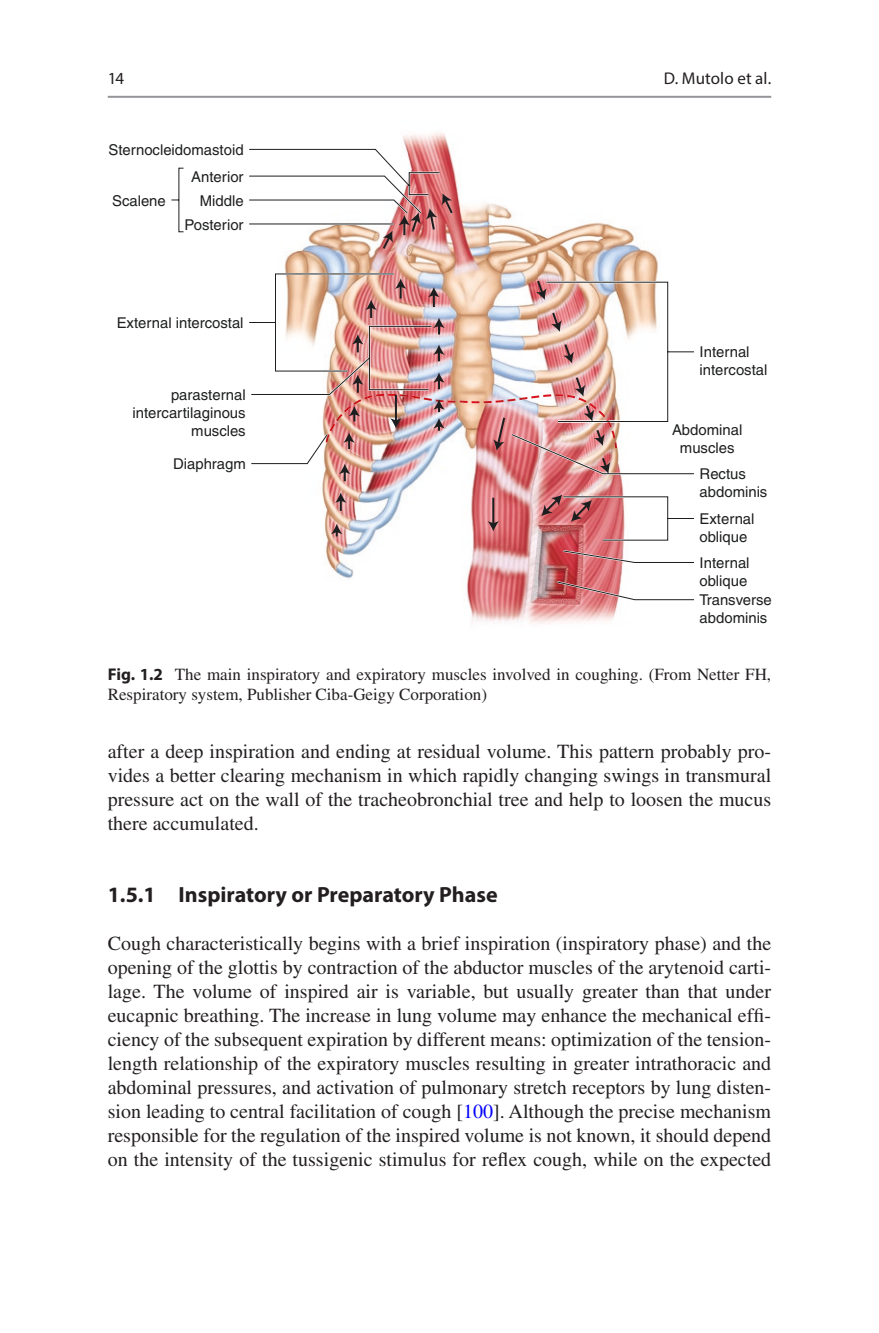
<style>
.page{position:relative;width:879px;height:1333px;background:#fff}
.page>*{position:absolute;margin:0;border:0;box-sizing:border-box;transform-origin:0 0}
.t1{font:700 22px "Tgyclt Myriad Pro";color:#231f20}
.t2{font:20px/24px "Mwppms Times LT Std";color:#231f20;text-align:justify}
.t3{font:17px/20px "Mwppms Times LT Std";color:#231f20}
.t4{font:17px "Nfrbtt Myriad Pro";letter-spacing:.005em;color:#231f20}
.t5{font:17px "Ltfjhm Myriad Pro";color:#231f20}
.t6{font:14.8px/17.8px "Rrjsrw Helvetica";color:#1d1e1f}
.s1{font-family:"Tgyclt Myriad Pro";font-weight:700}
.s2{color:#00f}
</style>
<div class="page">
<img style="left:403px;top:133px;width:215px;height:491px">
<svg style="left:555px;top:600px;width:139px;height:1px"></svg>
<svg style="left:171px;top:148px;width:523px;height:452px"></svg>
<svg style="left:331px;top:524px;width:11px;height:12px"></svg>
<svg style="left:335px;top:492px;width:11px;height:19px"></svg>
<img style="left:249px;top:272px;width:196px;height:209px">
<svg style="left:247px;top:147px;width:207px;height:104px"></svg>
<img style="left:487px;top:278px;width:207px;height:286px">
<hr style="left:108px;top:96px;width:663px;height:2px;background:#939598">
<p class="t5" style="left:108px;top:68px;width:18px">14</p>
<p class="t6" style="left:108px;top:136px;width:137px;line-height:26.6px;text-align:right">Sternocleidomastoid<br>Anterior</p>
<p class="t6" style="left:185px;top:188px;width:61px;line-height:24px;text-align:right">Middle<br>Posterior</p>
<p class="t6" style="left:112px;top:191px;width:55px">Scalene</p>
<p class="t6" style="left:117px;top:314px;width:128px">External intercostal</p>
<p class="t6" style="left:133px;top:386px;width:115px;text-align:right">parasternal intercartilaginous muscles</p>
<p class="t6" style="left:173px;top:455px;width:74px">Diaphragm</p>
<p class="t4" style="left:664px;top:68px;width:109px">D. Mutolo et al.</p>
<p class="t6" style="left:699px;top:343px;width:69px">Internal intercostal</p>
<p class="t6" style="left:672px;top:420px;width:72px;text-align:center">Abdominal muscles</p>
<p class="t6" style="left:699px;top:465px;width:69px">Rectus abdominis</p>
<p class="t6" style="left:699px;top:510px;width:56px">External oblique</p>
<p class="t6" style="left:699px;top:554px;width:51px">Internal oblique</p>
<p class="t6" style="left:699px;top:591px;width:74px">Transverse abdominis</p>
<p class="t3" style="left:108px;top:664px;width:665px"><span class="s1">Fig. 1.2</span> The main inspiratory and expiratory muscles involved in coughing. (From Netter FH,<br>Respiratory system, Publisher Ciba-Geigy Corporation)</p>
<p class="t2" style="left:108px;top:739px;width:665px">after a deep inspiration and ending at residual volume. This pattern probably pro&shy;vides a better clearing mechanism in which rapidly changing swings in transmural pressure act on the wall of the tracheobronchial tree and help to loosen the mucus there accumulated.</p>
<p class="t1" style="left:108px;top:880px;width:391px">1.5.1 Inspiratory or Preparatory Phase</p>
<p class="t2" style="left:108px;top:931px;width:665px">Cough characteristically begins with a brief inspiration (inspiratory phase) and the opening of the glottis by contraction of the abductor muscles of the arytenoid carti&shy;lage. The volume of inspired air is variable, but usually greater than that under eucapnic breathing. The increase in lung volume may enhance the mechanical effi&shy;ciency of the subsequent expiration by different means: optimization of the tension&shy;length relationship of the expiratory muscles resulting in greater intrathoracic and abdominal pressures, and activation of pulmonary stretch receptors by lung disten&shy;sion leading to central facilitation of cough [<span class="s2">100</span>]. Although the precise mechanism responsible for the regulation of the inspired volume is not known, it should depend on the intensity of the tussigenic stimulus for reflex cough, while on the expected</p>
</div>
